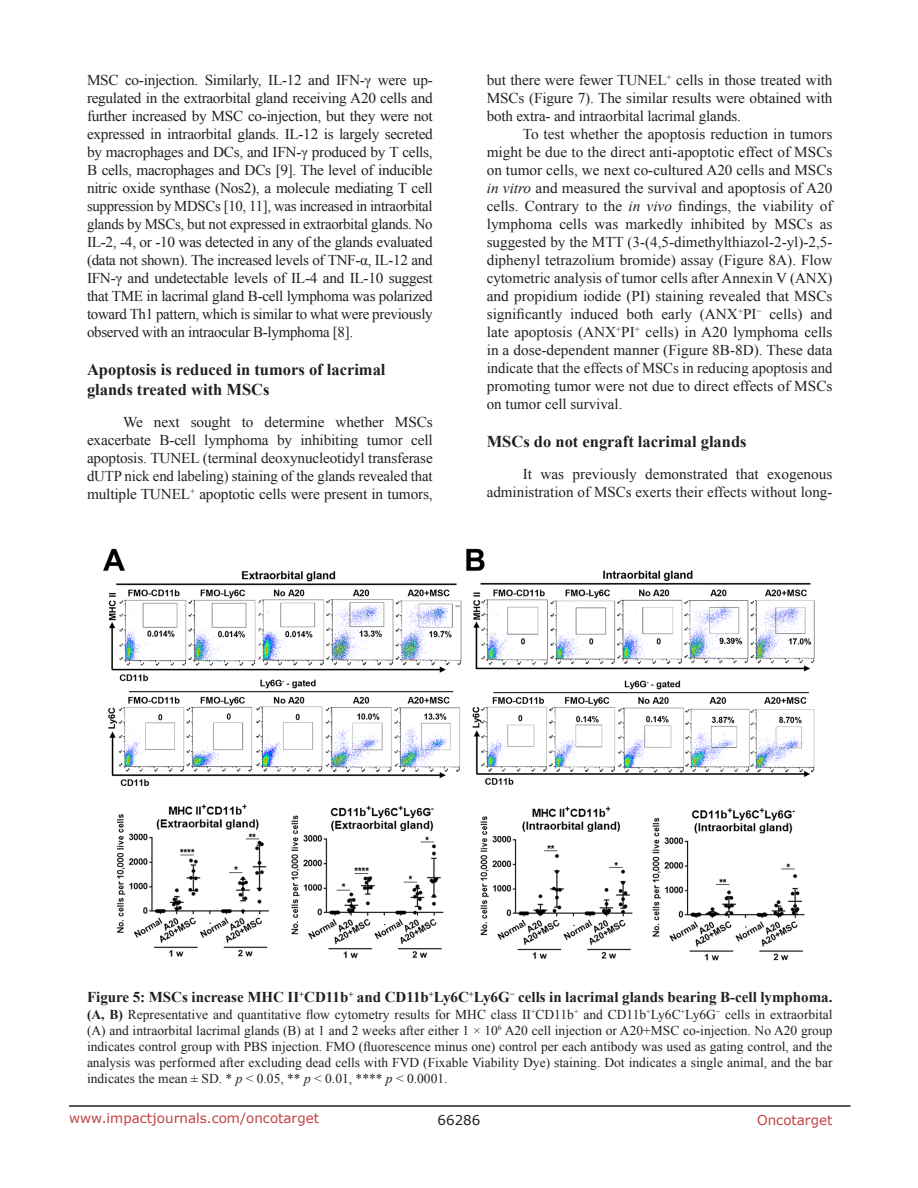
<style>
.page{position:relative;width:918px;height:1188px;background:#fff}
.page>*{position:absolute;margin:0;border:0;box-sizing:border-box;transform-origin:0 0}
.SubHeading{font:700 16.5px/19.8px "Times New Roman";color:#231f20}
.BodyText{font:15px/18px "Times New Roman";letter-spacing:-.01em;color:#231f20;text-align:justify}
.figuretext{font:700 15px "Times New Roman";color:#231f20}
.figuretext-2{font:13.5px/16.2px "Times New Roman";color:#231f20;text-align:justify}
.t1{font:13.5px "Verdana";color:#c24141}
.t2{font:13.5px "Verdana";color:#231f20}
.s1{font-style:italic}
.s2{font-weight:700}
</style>
<div class="page">
<hr style="left:69px;top:1105px;width:781px;height:2px;background:#231f20">
<img style="left:103px;top:548px;width:712px;height:413px">
<p class="BodyText" style="left:87px;top:71px;width:347px">MSC co-injection. Similarly, IL-12 and IFN-γ were up&shy;regulated in the extraorbital gland receiving A20 cells and further increased by MSC co-injection, but they were not expressed in intraorbital glands. IL-12 is largely secreted by macrophages and DCs, and IFN-γ produced by T cells, B cells, macrophages and DCs [9]. The level of inducible nitric oxide synthase (Nos2), a molecule mediating T cell suppression by MDSCs [10, 11], was increased in intraorbital glands by MSCs, but not expressed in extraorbital glands. No IL-2, -4, or -10 was detected in any of the glands evaluated (data not shown). The increased levels of TNF-α, IL-12 and IFN-γ and undetectable levels of IL-4 and IL-10 suggest that TME in lacrimal gland B-cell lymphoma was polarized toward Th1 pattern, which is similar to what were previously observed with an intraocular B-lymphoma [8].</p>
<p class="SubHeading" style="left:87px;top:359px;width:300px">Apoptosis is reduced in tumors of lacrimal glands treated with MSCs</p>
<p class="BodyText" style="left:87px;top:412px;width:347px;text-indent:36px">We next sought to determine whether MSCs exacerbate B-cell lymphoma by inhibiting tumor cell apoptosis. TUNEL (terminal deoxynucleotidyl transferase dUTP nick end labeling) staining of the glands revealed that multiple TUNEL<sup>+</sup> apoptotic cells were present in tumors,</p>
<p class="BodyText" style="left:487px;top:71px;width:347px">but there were fewer TUNEL<sup>+</sup> cells in those treated with MSCs (Figure 7). The similar results were obtained with both extra- and intraorbital lacrimal glands.</p>
<p class="BodyText" style="left:487px;top:125px;width:347px;text-indent:36px">To test whether the apoptosis reduction in tumors might be due to the direct anti-apoptotic effect of MSCs on tumor cells, we next co-cultured A20 cells and MSCs <span class="s1">in vitro</span> and measured the survival and apoptosis of A20 cells. Contrary to the <span class="s1">in vivo</span> findings, the viability of lymphoma cells was markedly inhibited by MSCs as suggested by the MTT (3-(4,5-dimethylthiazol-2-yl)-2,5- diphenyl tetrazolium bromide) assay (Figure 8A). Flow cytometric analysis of tumor cells after Annexin V (ANX) and propidium iodide (PI) staining revealed that MSCs significantly induced both early (ANX<sup>+</sup>PI<sup>−</sup> cells) and late apoptosis (ANX<sup>+</sup>PI<sup>+</sup> cells) in A20 lymphoma cells in a dose-dependent manner (Figure 8B-8D). These data indicate that the effects of MSCs in reducing apoptosis and promoting tumor were not due to direct effects of MSCs on tumor cell survival.</p>
<p class="SubHeading" style="left:487px;top:431px;width:261px">MSCs do not engraft lacrimal glands</p>
<p class="BodyText" style="left:487px;top:464px;width:347px;text-align:right">It was previously demonstrated that exogenous administration of MSCs exerts their effects without long-</p>
<p class="figuretext" style="left:87px;top:987px;width:747px">Figure 5: MSCs increase MHC II<sup>+</sup>CD11b<sup>+</sup> and CD11b<sup>+</sup>Ly6C<sup>+</sup>Ly6G<sup>−</sup> cells in lacrimal glands bearing B-cell lymphoma.</p>
<p class="figuretext-2" style="left:87px;top:1006px;width:747px"><span class="s2">(A, B)</span> Representative and quantitative flow cytometry results for MHC class II<sup>+</sup>CD11b<sup>+</sup> and CD11b<sup>+</sup>Ly6C<sup>+</sup>Ly6G<sup>−</sup> cells in extraorbital (A) and intraorbital lacrimal glands (B) at 1 and 2 weeks after either 1 × 10<sup>6</sup> A20 cell injection or A20+MSC co-injection. No A20 group indicates control group with PBS injection. FMO (fluorescence minus one) control per each antibody was used as gating control, and the analysis was performed after excluding dead cells with FVD (Fixable Viability Dye) staining. Dot indicates a single animal, and the bar indicates the mean ± SD. * <span class="s1">p</span> &lt; 0.05, ** <span class="s1">p</span> &lt; 0.01, **** <span class="s1">p</span> &lt; 0.0001.</p>
<p class="t1" style="left:69px;top:1109px;width:252px">www.impactjournals.com/oncotarget</p>
<p class="t2" style="left:438px;top:1111px;width:44px">66286</p>
<p class="t1" style="left:757px;top:1111px;width:77px">Oncotarget</p>
</div>
